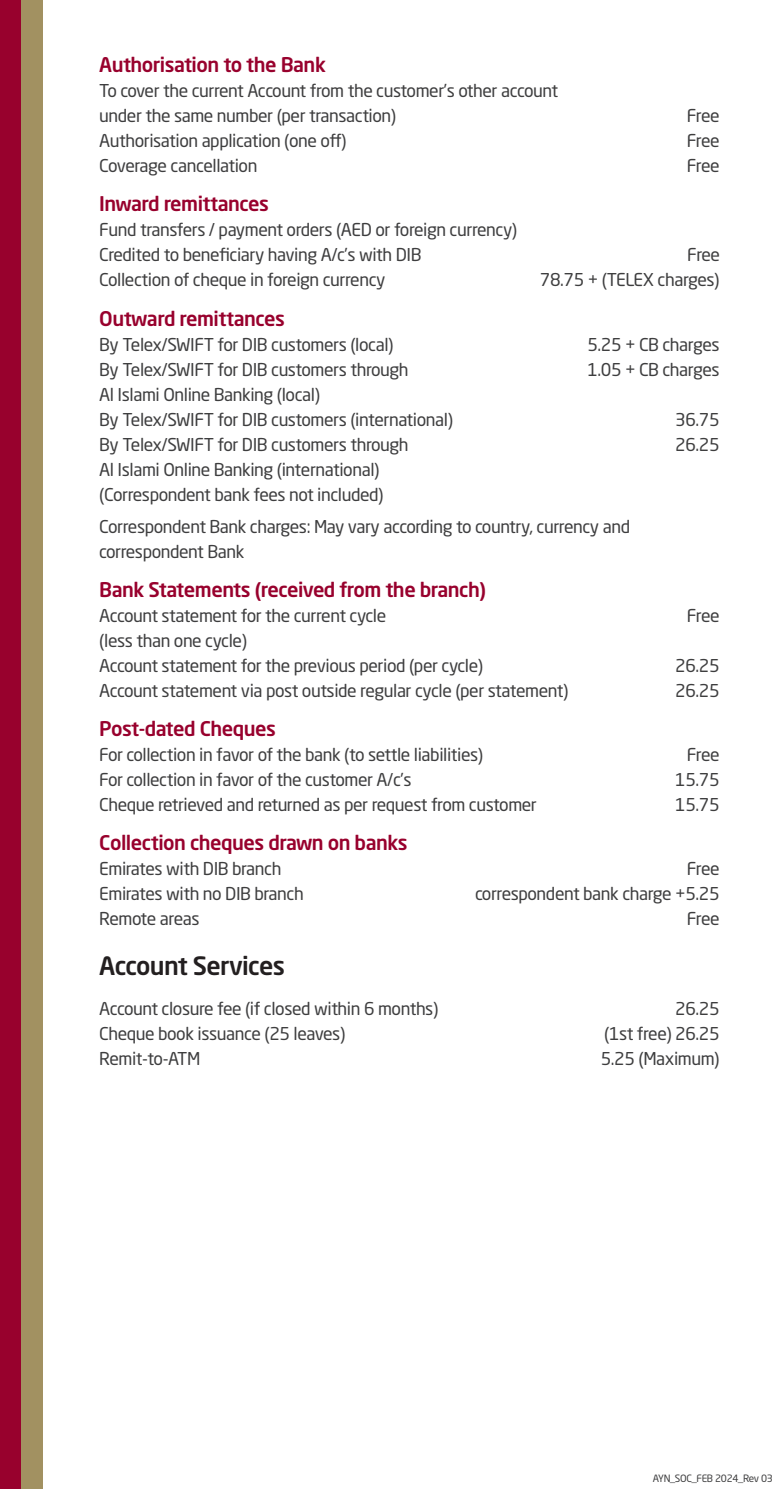
<style>
.page{position:relative;width:780px;height:1489px;background:#fff}
.page>*{position:absolute;margin:0;border:0;box-sizing:border-box;transform-origin:0 0}
.t1{font:500 25px "Neo Sans Std";letter-spacing:-.025em;color:#231f20}
.t2{font:500 20px "Neo Sans Std";letter-spacing:-.025em;color:#98012d}
.t3{font:17.5px/25px "Neo Sans Std";letter-spacing:-.025em;color:#3e3e3f}
.t4{font:10px "Neo Sans Std";letter-spacing:-.025em;color:#3e3e3f}
</style>
<div class="page">
<div style="left:0;top:0;width:21px;height:1488px;background:#98012d"></div>
<div style="left:21px;top:0;width:22px;height:1488px;background:#a29161"></div>
<p class="t2" style="left:99px;top:52px;width:228px">Authorisation to the Bank</p>
<p class="t3" style="left:99px;top:78px;width:460px">To cover the current Account from the customer’s other account</p>
<p class="t3" style="left:99px;top:103px;width:298px">under the same number (per transaction)</p>
<p class="t3" style="left:686px;top:103px;width:34px">Free</p>
<p class="t3" style="left:99px;top:128px;width:249px">Authorisation application (one off)</p>
<p class="t3" style="left:686px;top:128px;width:34px">Free</p>
<p class="t3" style="left:99px;top:153px;width:160px">Coverage cancellation</p>
<p class="t3" style="left:686px;top:153px;width:34px">Free</p>
<p class="t2" style="left:99px;top:191px;width:171px">Inward remittances</p>
<p class="t3" style="left:99px;top:217px;width:419px">Fund transfers / payment orders (AED or foreign currency)</p>
<p class="t3" style="left:99px;top:242px;width:324px">Credited to beneficiary having A/c’s with DIB</p>
<p class="t3" style="left:687px;top:242px;width:34px">Free</p>
<p class="t3" style="left:99px;top:267px;width:288px">Collection of cheque in foreign currency</p>
<p class="t3" style="left:540px;top:267px;width:181px">78.75 + (TELEX charges)</p>
<p class="t2" style="left:99px;top:305px;width:187px">Outward remittances</p>
<p class="t3" style="left:99px;top:331px;width:296px">By Telex/SWIFT for DIB customers (local)</p>
<p class="t3" style="left:587px;top:331px;width:134px">5.25 + CB charges</p>
<p class="t3" style="left:99px;top:356px;width:311px">By Telex/SWIFT for DIB customers through</p>
<p class="t3" style="left:587px;top:356px;width:134px">1.05 + CB charges</p>
<p class="t3" style="left:99px;top:381px;width:222px">Al Islami Online Banking (local)</p>
<p class="t3" style="left:99px;top:406px;width:355px">By Telex/SWIFT for DIB customers (international)</p>
<p class="t3" style="left:675px;top:406px;width:46px">36.75</p>
<p class="t3" style="left:99px;top:431px;width:311px">By Telex/SWIFT for DIB customers through</p>
<p class="t3" style="left:675px;top:431px;width:46px">26.25</p>
<p class="t3" style="left:99px;top:456px;width:282px">Al Islami Online Banking (international)</p>
<p class="t3" style="left:99px;top:481px;width:286px">(Correspondent bank fees not included)</p>
<p class="t3" style="left:99px;top:513px;width:532px">Correspondent Bank charges: May vary according to country, currency and correspondent Bank</p>
<p class="t2" style="left:99px;top:577px;width:388px">Bank Statements (received from the branch)</p>
<p class="t3" style="left:99px;top:602px;width:288px">Account statement for the current cycle</p>
<p class="t3" style="left:686px;top:602px;width:34px">Free</p>
<p class="t3" style="left:99px;top:627px;width:149px">(less than one cycle)</p>
<p class="t3" style="left:99px;top:652px;width:385px">Account statement for the previous period (per cycle)</p>
<p class="t3" style="left:675px;top:652px;width:46px">26.25</p>
<p class="t3" style="left:99px;top:677px;width:470px">Account statement via post outside regular cycle (per statement)</p>
<p class="t3" style="left:675px;top:677px;width:46px">26.25</p>
<p class="t2" style="left:99px;top:716px;width:178px">Post-dated Cheques</p>
<p class="t3" style="left:99px;top:742px;width:385px">For collection in favor of the bank (to settle liabilities)</p>
<p class="t3" style="left:686px;top:742px;width:34px">Free</p>
<p class="t3" style="left:99px;top:767px;width:314px">For collection in favor of the customer A/c’s</p>
<p class="t3" style="left:675px;top:767px;width:46px">15.75</p>
<p class="t3" style="left:99px;top:792px;width:439px">Cheque retrieved and returned as per request from customer</p>
<p class="t3" style="left:675px;top:792px;width:46px">15.75</p>
<p class="t2" style="left:99px;top:830px;width:310px">Collection cheques drawn on banks</p>
<p class="t3" style="left:99px;top:856px;width:184px">Emirates with DIB branch</p>
<p class="t3" style="left:686px;top:856px;width:34px">Free</p>
<p class="t3" style="left:99px;top:881px;width:206px">Emirates with no DIB branch</p>
<p class="t3" style="left:475px;top:881px;width:246px">correspondent bank charge +5.25</p>
<p class="t3" style="left:99px;top:906px;width:102px">Remote areas</p>
<p class="t3" style="left:686px;top:906px;width:34px">Free</p>
<p class="t1" style="left:99px;top:950px;width:187px">Account Services</p>
<p class="t3" style="left:99px;top:995px;width:340px">Account closure fee (if closed within 6 months)</p>
<p class="t3" style="left:675px;top:995px;width:46px">26.25</p>
<p class="t3" style="left:99px;top:1020px;width:247px">Cheque book issuance (25 leaves)</p>
<p class="t3" style="left:604px;top:1020px;width:117px">(1st free) 26.25</p>
<p class="t3" style="left:99px;top:1045px;width:103px">Remit-to-ATM</p>
<p class="t3" style="left:600px;top:1045px;width:120px">5.25 (Maximum)</p>
<p class="t4" style="left:652px;top:1471px;width:121px">AYN_SOC_FEB 2024_Rev 03</p>
</div>
